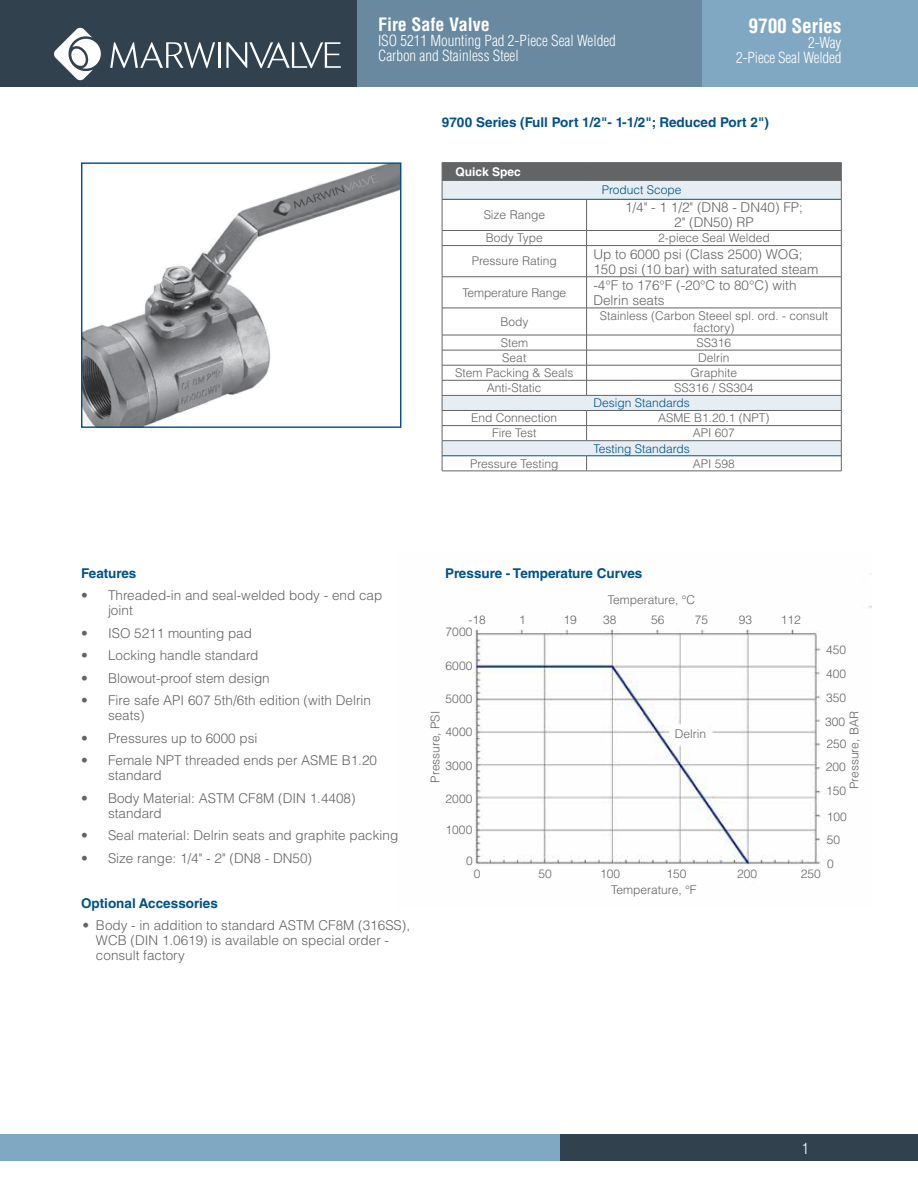
<style>
.page{position:relative;width:918px;height:1188px;background:#fff}
.page>*{position:absolute;margin:0;border:0;box-sizing:border-box;transform-origin:0 0}
.t1{font:700 condensed 19.5px "Helvetica LT Std";letter-spacing:-.01em;color:#fff}
.t2{font:700 condensed 18px "Helvetica LT Std";color:#fff}
.t3{font:300 condensed 15px/15px "Helvetica LT Std";color:#fff;text-align:right}
.t4{font:300 13.5px/15px "Helvetica LT Std";color:#636466}
.t5{font:700 13.5px "Helvetica LT Std";color:#005288}
.t6{font:300 12px/12px "Helvetica LT Std";color:#636466;text-align:center}
.t7{font:300 12px "Helvetica LT Std";color:#005288}
.t8{font:700 12px "Helvetica LT Std";color:#fff}
</style>
<div class="page">
<div style="left:0;top:1134px;width:918px;height:27px;background:#80a8c3"></div>
<div style="left:560px;top:1134px;width:358px;height:27px;background:#31424e"></div>
<div style="left:0;top:0;width:918px;height:87px;background:#80a8c3"></div>
<div style="left:0;top:0;width:357px;height:87px;background:#31424e"></div>
<svg style="left:54px;top:27px;width:47px;height:54px"></svg>
<svg style="left:110px;top:42px;width:105px;height:26px"></svg>
<hr style="left:218px;top:42px;width:3px;height:26px;background:#fff">
<svg style="left:226px;top:42px;width:115px;height:26px"></svg>
<div style="left:357px;top:0;width:345px;height:87px;background:#6889a0"></div>
<img style="left:466px;top:573px;width:406px;height:292px">
<svg style="left:443px;top:200px;width:398px;height:256px"></svg>
<hr style="left:442px;top:199px;width:1px;height:31px;background:#636466">
<hr style="left:586px;top:199px;width:1px;height:31px;background:#636466">
<hr style="left:841px;top:199px;width:1px;height:31px;background:#636466">
<hr style="left:442px;top:230px;width:145px;height:1px;background:#636466">
<svg style="left:442px;top:231px;width:1px;height:14px"></svg>
<hr style="left:587px;top:230px;width:254px;height:1px;background:#636466">
<svg style="left:586px;top:231px;width:1px;height:14px"></svg>
<svg style="left:841px;top:231px;width:1px;height:14px"></svg>
<hr style="left:442px;top:245px;width:145px;height:1px;background:#636466">
<hr style="left:442px;top:246px;width:1px;height:31px;background:#636466">
<hr style="left:587px;top:245px;width:254px;height:1px;background:#636466">
<hr style="left:586px;top:246px;width:1px;height:31px;background:#636466">
<hr style="left:841px;top:246px;width:1px;height:31px;background:#636466">
<hr style="left:442px;top:276px;width:145px;height:1px;background:#636466">
<hr style="left:442px;top:277px;width:1px;height:31px;background:#636466">
<hr style="left:587px;top:276px;width:254px;height:1px;background:#636466">
<hr style="left:586px;top:277px;width:1px;height:31px;background:#636466">
<hr style="left:841px;top:277px;width:1px;height:31px;background:#636466">
<hr style="left:442px;top:308px;width:145px;height:1px;background:#636466">
<hr style="left:587px;top:308px;width:254px;height:1px;background:#636466">
<hr style="left:442px;top:335px;width:145px;height:1px;background:#636466">
<hr style="left:587px;top:335px;width:254px;height:1px;background:#636466">
<hr style="left:442px;top:350px;width:145px;height:1px;background:#636466">
<hr style="left:587px;top:350px;width:254px;height:1px;background:#636466">
<hr style="left:442px;top:365px;width:145px;height:1px;background:#636466">
<hr style="left:587px;top:365px;width:254px;height:1px;background:#636466">
<hr style="left:442px;top:380px;width:145px;height:1px;background:#636466">
<hr style="left:587px;top:380px;width:254px;height:1px;background:#636466">
<svg style="left:586px;top:308px;width:1px;height:87px"></svg>
<hr style="left:442px;top:395px;width:145px;height:1px;background:#636466">
<hr style="left:587px;top:395px;width:254px;height:1px;background:#636466">
<hr style="left:442px;top:410px;width:145px;height:1px;background:#636466">
<hr style="left:587px;top:410px;width:254px;height:1px;background:#636466">
<hr style="left:442px;top:425px;width:145px;height:1px;background:#636466">
<hr style="left:587px;top:425px;width:254px;height:1px;background:#636466">
<svg style="left:586px;top:411px;width:1px;height:29px"></svg>
<hr style="left:442px;top:440px;width:145px;height:1px;background:#636466">
<hr style="left:587px;top:440px;width:254px;height:1px;background:#636466">
<svg style="left:442px;top:308px;width:1px;height:163px"></svg>
<svg style="left:586px;top:457px;width:1px;height:14px"></svg>
<svg style="left:841px;top:308px;width:1px;height:163px"></svg>
<hr style="left:442px;top:471px;width:145px;height:1px;background:#636466">
<hr style="left:587px;top:471px;width:254px;height:1px;background:#636466">
<hr style="left:442px;top:162px;width:145px;height:1px;background:#636466">
<hr style="left:587px;top:162px;width:254px;height:1px;background:#636466">
<svg style="left:442px;top:163px;width:400px;height:36px;background:#a3a8ab"></svg>
<hr style="left:442px;top:199px;width:145px;height:1px;background:#005288">
<hr style="left:587px;top:199px;width:254px;height:1px;background:#005288">
<hr style="left:442px;top:456px;width:145px;height:1px;background:#005288">
<hr style="left:587px;top:456px;width:254px;height:1px;background:#005288">
<img style="left:83px;top:164px;width:316px;height:262px">
<div style="left:81px;top:162px;width:320px;height:266px;border:1px solid #005288"></div>
<h2 class="t2" style="left:378px;top:14px;width:113px">Fire Safe Valve</h2>
<p class="t3" style="left:378px;top:33px;width:239px;text-align:left">ISO 5211 Mounting Pad 2-Piece Seal Welded<br>Carbon and Stainless Steel</p>
<h1 class="t1" style="left:749px;top:14px;width:94px">9700 Series</h1>
<p class="t3" style="left:736px;top:35px;width:107px">2-Way<br>2-Piece Seal Welded</p>
<p class="t5" style="left:442px;top:114px;width:329px">9700 Series (Full Port 1/2"- 1-1/2"; Reduced Port 2")</p>
<p class="t8" style="left:456px;top:165px;width:67px">Quick Spec</p>
<p class="t7" style="left:602px;top:183px;width:81px">Product Scope</p>
<p class="t6" style="left:484px;top:209px;width:63px">Size Range</p>
<p class="t4" style="left:625px;top:200px;width:179px;text-align:center">1/4" - 1 1/2" (DN8 - DN40) FP;<br>2" (DN50) RP</p>
<p class="t6" style="left:486px;top:232px;width:59px">Body Type</p>
<p class="t6" style="left:658px;top:232px;width:113px">2-piece Seal Welded</p>
<p class="t6" style="left:472px;top:255px;width:86px">Pressure Rating</p>
<p class="t4" style="left:593px;top:246px;width:227px">Up to 6000 psi (Class 2500) WOG;<br>150 psi (10 bar) with saturated steam</p>
<p class="t6" style="left:462px;top:286px;width:105px">Temperature Range</p>
<p class="t4" style="left:593px;top:277px;width:205px">-4°F to 176°F (-20°C to 80°C) with<br>Delrin seats</p>
<p class="t6" style="left:500px;top:315px;width:30px">Body</p>
<p class="t6" style="left:600px;top:309px;width:230px">Stainless (Carbon Steeel spl. ord. - consult factory)</p>
<p class="t6" style="left:501px;top:336px;width:29px">Stem</p>
<p class="t6" style="left:697px;top:336px;width:36px">SS316</p>
<p class="t6" style="left:502px;top:352px;width:26px">Seat</p>
<p class="t6" style="left:698px;top:352px;width:33px">Delrin</p>
<p class="t6" style="left:455px;top:367px;width:120px">Stem Packing &amp; Seals</p>
<p class="t6" style="left:691px;top:367px;width:48px">Graphite</p>
<p class="t6" style="left:487px;top:382px;width:56px">Anti-Static</p>
<p class="t6" style="left:674px;top:382px;width:81px">SS316 / SS304</p>
<p class="t7" style="left:593px;top:396px;width:98px">Design Standards</p>
<p class="t6" style="left:471px;top:412px;width:88px">End Connection</p>
<p class="t6" style="left:658px;top:412px;width:113px">ASME B1.20.1 (NPT)</p>
<p class="t6" style="left:492px;top:427px;width:46px">Fire Test</p>
<p class="t6" style="left:693px;top:427px;width:44px">API 607</p>
<p class="t7" style="left:593px;top:441px;width:98px">Testing Standards</p>
<p class="t6" style="left:470px;top:457px;width:90px">Pressure Testing</p>
<p class="t6" style="left:693px;top:457px;width:44px">API 598</p>
<p class="t5" style="left:81px;top:565px;width:57px">Features</p>
<p class="t4" style="left:108px;top:588px;width:276px;text-indent:-27px">• Threaded-in and seal-welded body - end cap joint</p>
<p class="t4" style="left:81px;top:625px;width:173px">• ISO 5211 mounting pad</p>
<p class="t4" style="left:81px;top:648px;width:179px">• Locking handle standard</p>
<p class="t4" style="left:81px;top:670px;width:190px">• Blowout-proof stem design</p>
<p class="t4" style="left:108px;top:693px;width:265px;text-indent:-27px">• Fire safe API 607 5th/6th edition (with Delrin seats)</p>
<p class="t4" style="left:81px;top:730px;width:178px">• Pressures up to 6000 psi</p>
<p class="t4" style="left:108px;top:753px;width:271px;text-indent:-27px">• Female NPT threaded ends per ASME B1.20 standard</p>
<p class="t4" style="left:108px;top:790px;width:249px;text-indent:-27px">• Body Material: ASTM CF8M (DIN 1.4408) standard</p>
<p class="t4" style="left:81px;top:828px;width:319px">• Seal material: Delrin seats and graphite packing</p>
<p class="t4" style="left:81px;top:850px;width:233px">• Size range: 1/4" - 2" (DN8 - DN50)</p>
<p class="t5" style="left:81px;top:895px;width:138px">Optional Accessories</p>
<p class="t4" style="left:96px;top:918px;width:316px;text-indent:-14px">• Body - in addition to standard ASTM CF8M (316SS),<br>WCB (DIN 1.0619) is available on special order - consult factory</p>
<p class="t5" style="left:445px;top:565px;width:199px">Pressure - Temperature Curves</p>
<p class="t6" style="left:608px;top:594px;width:89px">Temperature, °C</p>
<p class="t6" style="left:469px;top:613px;width:19px">-18</p>
<p class="t6" style="left:519px;top:613px;width:8px">1</p>
<p class="t6" style="left:563px;top:613px;width:15px">19</p>
<p class="t6" style="left:603px;top:613px;width:15px">38</p>
<p class="t6" style="left:651px;top:613px;width:15px">56</p>
<p class="t6" style="left:781px;top:613px;width:22px">112</p>
<p class="t6" style="left:695px;top:613px;width:15px">75</p>
<p class="t6" style="left:739px;top:613px;width:15px">93</p>
<p class="t6" style="left:446px;top:625px;width:28px">7000</p>
<p class="t6" style="left:446px;top:660px;width:28px">6000</p>
<p class="t6" style="left:446px;top:692px;width:28px">5000</p>
<p class="t6" style="left:826px;top:644px;width:22px">450</p>
<p class="t6" style="left:826px;top:668px;width:22px">400</p>
<p class="t6" style="left:826px;top:691px;width:22px">350</p>
<p class="t6" style="left:429px;top:783px;width:73px;rotate:-90deg">Pressure, PSI</p>
<p class="t6" style="left:848px;top:789px;width:79px;rotate:-90deg">Pressure, BAR</p>
<p class="t6" style="left:825px;top:716px;width:22px">300</p>
<p class="t6" style="left:446px;top:725px;width:28px">4000</p>
<p class="t6" style="left:446px;top:759px;width:28px">3000</p>
<p class="t6" style="left:446px;top:793px;width:28px">2000</p>
<p class="t6" style="left:675px;top:728px;width:33px">Delrin</p>
<p class="t6" style="left:827px;top:738px;width:22px">250</p>
<p class="t6" style="left:826px;top:785px;width:22px">150</p>
<p class="t6" style="left:826px;top:761px;width:22px">200</p>
<p class="t6" style="left:446px;top:824px;width:28px">1000</p>
<p class="t6" style="left:827px;top:811px;width:22px">100</p>
<p class="t6" style="left:827px;top:834px;width:15px">50</p>
<p class="t6" style="left:466px;top:855px;width:8px">0</p>
<p class="t6" style="left:827px;top:857px;width:8px">0</p>
<p class="t6" style="left:600px;top:868px;width:22px">100</p>
<p class="t6" style="left:667px;top:868px;width:22px">150</p>
<p class="t6" style="left:801px;top:868px;width:22px">250</p>
<p class="t6" style="left:474px;top:868px;width:8px">0</p>
<p class="t6" style="left:538px;top:868px;width:15px">50</p>
<p class="t6" style="left:737px;top:868px;width:22px">200</p>
<p class="t6" style="left:611px;top:884px;width:87px">Temperature, °F</p>
<p class="t3" style="left:802px;top:1141px;width:8px">1</p>
</div>
